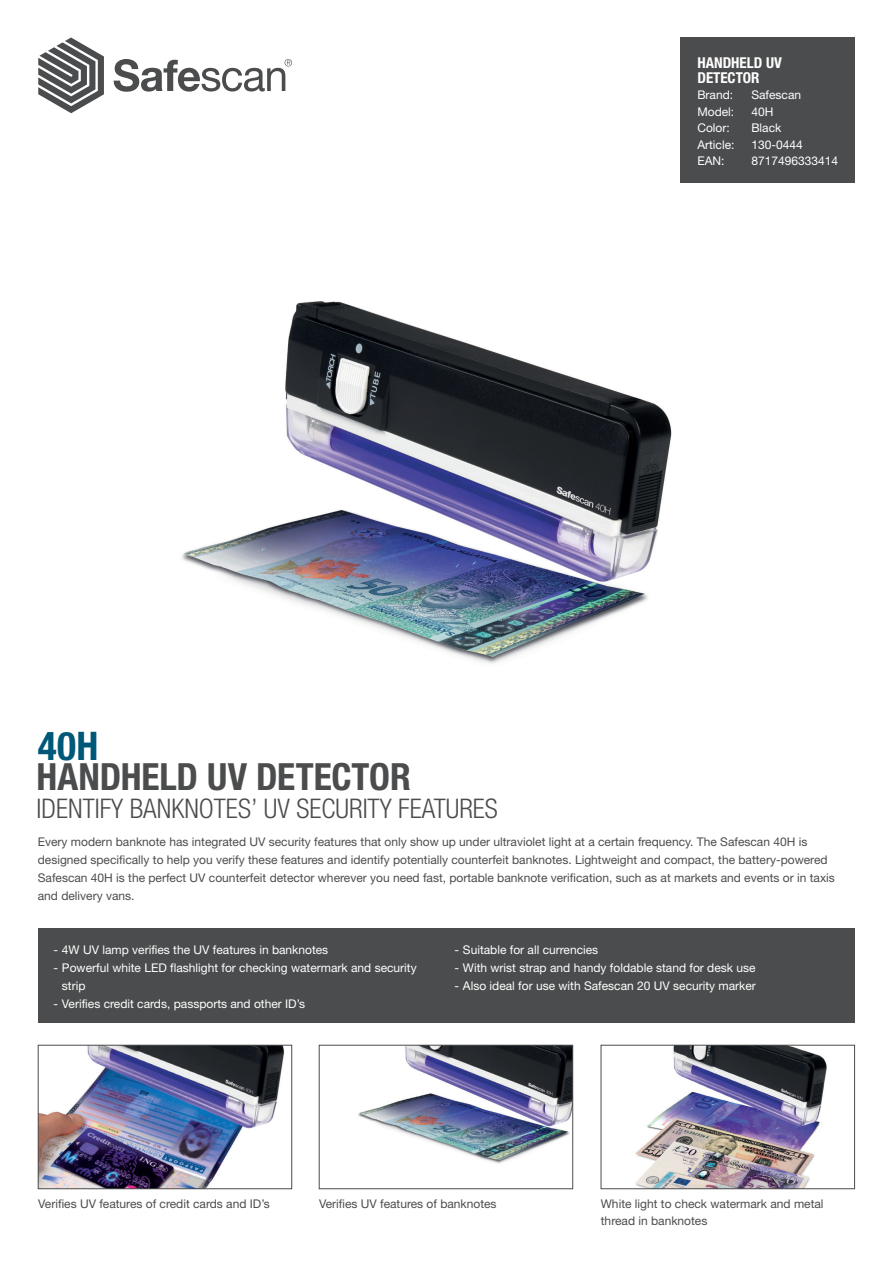
<style>
.page{position:relative;width:893px;height:1263px;background:#fff}
.page>*{position:absolute;margin:0;border:0;box-sizing:border-box;transform-origin:0 0}
.t1{font:700 condensed 39.45px "Helvetica Neue LT Std";color:#005879}
.t2{font:700 condensed 37.5px "Helvetica Neue LT Std";letter-spacing:-.005em;color:#4b4c4d}
.t3{font:300 condensed 27px "Helvetica Neue LT Std";color:#4b4c4d}
.t4{font:700 condensed 15px/15px "Helvetica Neue LT Std";color:#fff}
.t5{font:12px/18px "Helvetica Neue LT Std";color:#4b4c4d}
.t6{font:12px/18px "Helvetica Neue LT Std";color:#fff}
</style>
<div class="page">
<div style="left:680px;top:37px;width:175px;height:146px;background:#4b4c4d"></div>
<svg style="left:38px;top:37px;width:66px;height:76px"></svg>
<svg style="left:114px;top:59px;width:178px;height:33px"></svg>
<div style="left:38px;top:928px;width:817px;height:95px;background:#4b4c4d"></div>
<img style="left:358px;top:1047px;width:213px;height:117px">
<div style="left:319px;top:1045px;width:254px;height:144px;border:1px solid #4b4c4d"></div>
<img style="left:40px;top:1047px;width:245px;height:140px">
<div style="left:38px;top:1045px;width:254px;height:144px;border:1px solid #4b4c4d"></div>
<img style="left:635px;top:1047px;width:192px;height:140px">
<div style="left:601px;top:1045px;width:254px;height:144px;border:1px solid #4b4c4d"></div>
<img style="left:182px;top:301px;width:490px;height:363px">
<p class="t4" style="left:697px;top:55px;width:86px">HANDHELD UV<br>DETECTOR</p>
<p class="t6" style="left:697px;top:86px;width:37px">Brand:</p>
<p class="t6" style="left:751px;top:86px;width:51px">Safescan</p>
<p class="t6" style="left:697px;top:102px;width:38px">Model:</p>
<p class="t6" style="left:751px;top:102px;width:24px">40H</p>
<p class="t6" style="left:697px;top:119px;width:34px">Color:</p>
<p class="t6" style="left:751px;top:119px;width:31px">Black</p>
<p class="t6" style="left:697px;top:135px;width:39px">Article:</p>
<p class="t6" style="left:751px;top:135px;width:53px">130-0444</p>
<p class="t6" style="left:697px;top:152px;width:29px">EAN:</p>
<p class="t6" style="left:751px;top:152px;width:88px">8717496333414</p>
<h1 class="t1" style="left:38px;top:722px;width:62px">40H</h1>
<h3 class="t3" style="left:37px;top:793px;width:463px">IDENTIFY BANKNOTES’ UV SECURITY FEATURES</h3>
<h2 class="t2" style="left:36px;top:754px;width:376px">HANDHELD UV DETECTOR</h2>
<p class="t5" style="left:38px;top:833px;width:799px">Every modern banknote has integrated UV security features that only show up under ultraviolet light at a certain frequency. The Safescan 40H is designed specifically to help you verify these features and identify potentially counterfeit banknotes. Lightweight and compact, the battery-powered Safescan 40H is the perfect UV counterfeit detector wherever you need fast, portable banknote verification, such as at markets and events or in taxis and delivery vans.</p>
<p class="t6" style="left:53px;top:941px;width:276px">- 4W UV lamp verifies the UV features in banknotes</p>
<p class="t6" style="left:62px;top:959px;width:356px;text-indent:-9px">- Powerful white LED flashlight for checking watermark and security strip</p>
<p class="t6" style="left:53px;top:995px;width:253px">- Verifies credit cards, passports and other ID’s</p>
<p class="t6" style="left:454px;top:941px;width:145px">- Suitable for all currencies</p>
<p class="t6" style="left:454px;top:959px;width:303px">- With wrist strap and handy foldable stand for desk use</p>
<p class="t6" style="left:454px;top:977px;width:303px">- Also ideal for use with Safescan 20 UV security marker</p>
<p class="t5" style="left:38px;top:1195px;width:233px">Verifies UV features of credit cards and ID’s</p>
<p class="t5" style="left:319px;top:1195px;width:179px">Verifies UV features of banknotes</p>
<p class="t5" style="left:601px;top:1196px;width:224px;line-height:16.5px">White light to check watermark and metal thread in banknotes</p>
</div>
